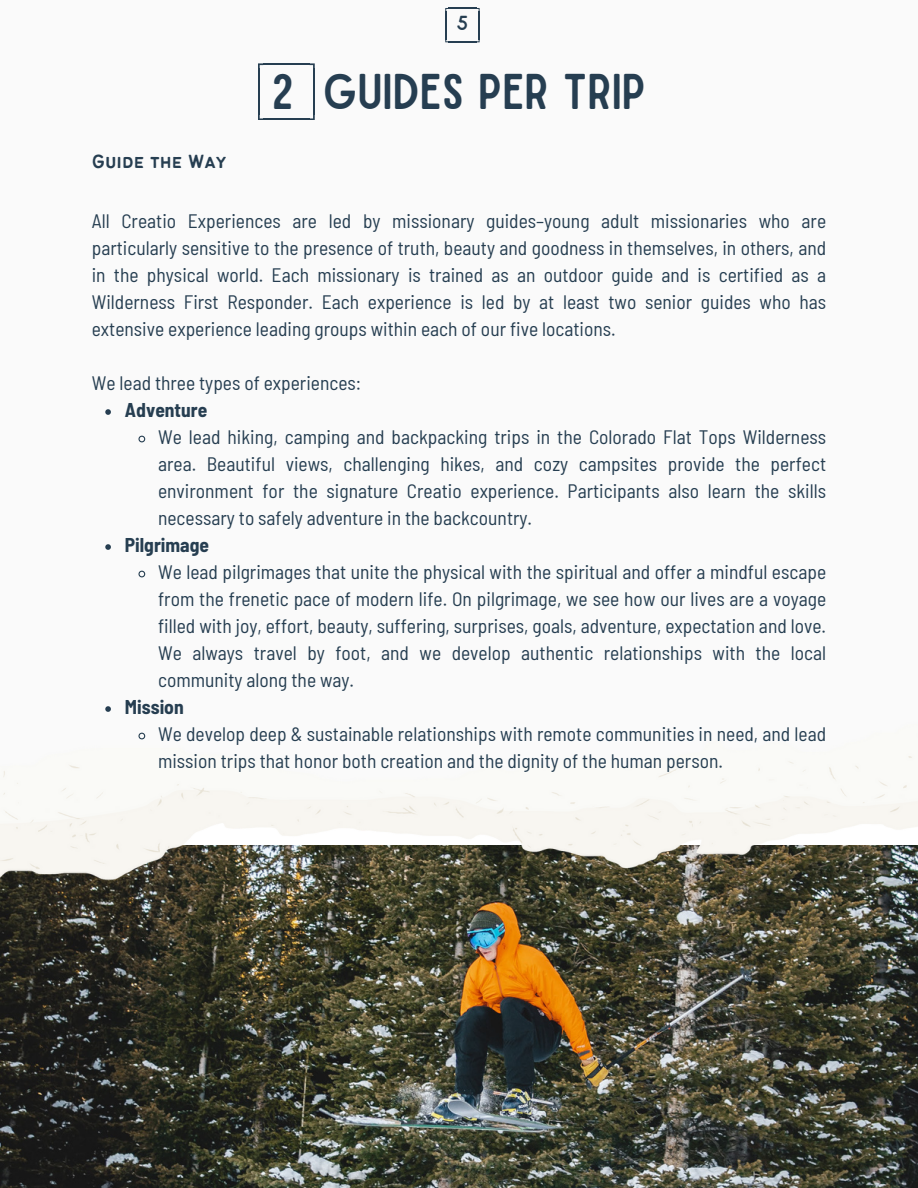
<style>
.page{position:relative;width:918px;height:1188px;background:#fff}
.page>*{position:absolute;margin:0;border:0;box-sizing:border-box;transform-origin:0 0}
.t1{font:48px "Sailors";color:#263e51}
.t2{font:21px "Bantayog";color:#263e51}
.t3{font:semi-condensed 19.5px/27px "Barlow";color:#263e51;text-align:justify}
.t4{font:700 semi-condensed 19.5px "Barlow";color:#263e51}
.t5{font:19.35px "Sailors";color:#263e51}
</style>
<div class="page">
<img style="left:0;top:951px;width:918px;height:237px">
<img style="left:0;top:7px;width:918px;height:944px">
<svg style="left:105px;top:409px;width:6px;height:6px"></svg>
<svg style="left:138px;top:435px;width:8px;height:8px"></svg>
<svg style="left:105px;top:544px;width:6px;height:6px"></svg>
<svg style="left:138px;top:570px;width:8px;height:8px"></svg>
<svg style="left:105px;top:706px;width:6px;height:6px"></svg>
<svg style="left:138px;top:732px;width:8px;height:8px"></svg>
<hr style="left:313px;top:69px;width:1px;height:46px;background:#263e51">
<hr style="left:258px;top:69px;width:2px;height:46px;background:#263e51">
<hr style="left:263px;top:63px;width:47px;height:2px;background:#263e51">
<hr style="left:263px;top:118px;width:47px;height:2px;background:#263e51">
<svg style="left:310px;top:63px;width:4px;height:6px"></svg>
<svg style="left:258px;top:63px;width:5px;height:6px"></svg>
<svg style="left:310px;top:115px;width:4px;height:5px"></svg>
<svg style="left:258px;top:115px;width:5px;height:5px"></svg>
<svg style="left:445px;top:8px;width:35px;height:34px"></svg>
<p class="t5" style="left:457px;top:16px;width:13px">5</p>
<p class="t2" style="left:92px;top:154px;width:136px">Guide the Way</p>
<p class="t1" style="left:272px;top:74px;width:376px">2 GUIDES PER TRIP</p>
<p class="t3" style="left:92px;top:207px;width:736px">All Creatio Experiences are led by missionary guides–young adult missionaries who are particularly sensitive to the presence of truth, beauty and goodness in themselves, in others, and in the physical world. Each missionary is trained as an outdoor guide and is certified as a Wilderness First Responder. Each experience is led by at least two senior guides who has extensive experience leading groups within each of our five locations.</p>
<h1 class="t3" style="left:92px;top:369px;width:271px">We lead three types of experiences:</h1>
<p class="t4" style="left:125px;top:398px;width:84px">Adventure</p>
<p class="t3" style="left:158px;top:423px;width:670px">We lead hiking, camping and backpacking trips in the Colorado Flat Tops Wilderness area. Beautiful views, challenging hikes, and cozy campsites provide the perfect environment for the signature Creatio experience. Participants also learn the skills necessary to safely adventure in the backcountry.</p>
<p class="t4" style="left:125px;top:533px;width:86px">Pilgrimage</p>
<p class="t3" style="left:158px;top:558px;width:670px">We lead pilgrimages that unite the physical with the spiritual and offer a mindful escape from the frenetic pace of modern life. On pilgrimage, we see how our lives are a voyage filled with joy, effort, beauty, suffering, surprises, goals, adventure, expectation and love.<br>We always travel by foot, and we develop authentic relationships with the local community along the way.</p>
<p class="t4" style="left:125px;top:695px;width:60px">Mission</p>
<p class="t3" style="left:158px;top:720px;width:670px">We develop deep &amp; sustainable relationships with remote communities in need, and lead mission trips that honor both creation and the dignity of the human person.</p>
</div>
